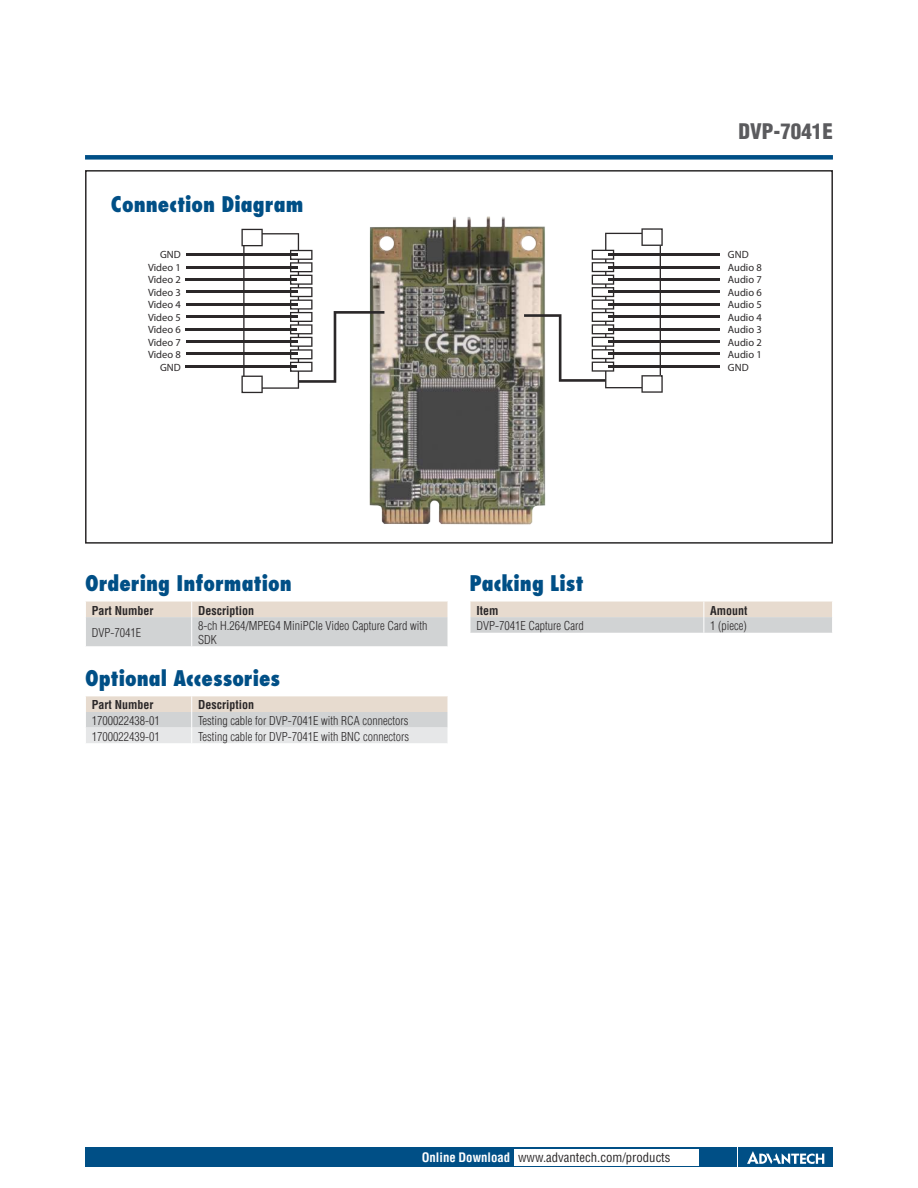
<style>
.page{position:relative;width:918px;height:1188px;background:#fff}
.page>*{position:absolute;margin:0;border:0;box-sizing:border-box;transform-origin:0 0}
.t1{font:800 condensed 21px "Futura";color:#004f86}
.t2{font:900 condensed 21px "Helvetica";color:#5b5b5e}
.t3{font:condensed 12.75px "Helvetica";color:#2b2829}
.t4{font:300 condensed 12px/13.5px "Helvetica";color:#2b2829}
.t5{font:700 condensed 12px "Helvetica";color:#2b2829}
.t6{font:10.5px/12.5px "Myriad Pro";color:#2b2829;text-align:right}
.s1{font-weight:700;color:#fff}
</style>
<div class="page">
<div style="left:85px;top:155px;width:748px;height:5px;background:#004f86"></div>
<div style="left:85px;top:1147px;width:651px;height:20px;background:#004f86"></div>
<div style="left:738px;top:1147px;width:95px;height:20px;background:#004f86"></div>
<svg style="left:747px;top:1151px;width:77px;height:13px"></svg>
<div style="left:514px;top:1149px;width:184px;height:16px;background:#fff"></div>
<div style="left:85px;top:170px;width:748px;height:374px;background:#fff;border:2px solid #2b2829"></div>
<svg style="left:86px;top:602px;width:362px;height:44px;background:#d8d6d2"></svg>
<svg style="left:86px;top:696px;width:362px;height:47px;background:#dfdcd9"></svg>
<svg style="left:470px;top:602px;width:362px;height:31px;background:#dcd7d2"></svg>
<img style="left:369px;top:216px;width:177px;height:309px">
<svg style="left:241px;top:229px;width:143px;height:164px"></svg>
<svg style="left:524px;top:228px;width:139px;height:165px"></svg>
<hr style="left:186px;top:254px;width:111px;height:2px;background:#2b2829">
<hr style="left:609px;top:254px;width:111px;height:2px;background:#2b2829">
<hr style="left:186px;top:315px;width:111px;height:3px;background:#2b2829">
<hr style="left:609px;top:315px;width:111px;height:3px;background:#2b2829">
<hr style="left:186px;top:303px;width:111px;height:3px;background:#2b2829">
<hr style="left:609px;top:303px;width:111px;height:3px;background:#2b2829">
<hr style="left:186px;top:291px;width:111px;height:2px;background:#2b2829">
<hr style="left:609px;top:291px;width:111px;height:2px;background:#2b2829">
<hr style="left:186px;top:278px;width:111px;height:3px;background:#2b2829">
<hr style="left:608px;top:278px;width:112px;height:3px;background:#2b2829">
<hr style="left:186px;top:266px;width:111px;height:3px;background:#2b2829">
<hr style="left:609px;top:266px;width:111px;height:3px;background:#2b2829">
<hr style="left:186px;top:365px;width:111px;height:3px;background:#2b2829">
<hr style="left:608px;top:365px;width:112px;height:3px;background:#2b2829">
<hr style="left:186px;top:353px;width:111px;height:2px;background:#2b2829">
<hr style="left:609px;top:353px;width:111px;height:2px;background:#2b2829">
<hr style="left:186px;top:340px;width:111px;height:3px;background:#2b2829">
<hr style="left:609px;top:340px;width:111px;height:3px;background:#2b2829">
<hr style="left:186px;top:328px;width:111px;height:3px;background:#2b2829">
<hr style="left:608px;top:328px;width:112px;height:3px;background:#2b2829">
<h1 class="t1" style="left:111px;top:196px;width:194px">Connection Diagram</h1>
<h1 class="t2" style="left:738px;top:123px;width:96px">DVP-7041E</h1>
<p class="t6" style="left:148px;top:249px;width:34px">GND<br>Video 1<br>Video 2<br>Video 3<br>Video 4<br>Video 5<br>Video 6<br>Video 7<br>Video 8<br>GND</p>
<p class="t6" style="left:728px;top:249px;width:35px;text-align:left">GND<br>Audio 8<br>Audio 7<br>Audio 6<br>Audio 5<br>Audio 4<br>Audio 3<br>Audio 2<br>Audio 1<br>GND</p>
<h1 class="t1" style="left:85px;top:574px;width:208px">Ordering Information</h1>
<p class="t5" style="left:92px;top:606px;width:63px">Part Number</p>
<p class="t5" style="left:198px;top:606px;width:57px">Description</p>
<p class="t4" style="left:92px;top:627px;width:51px">DVP-7041E</p>
<p class="t4" style="left:198px;top:620px;width:231px">8-ch H.264/MPEG4 MiniPCIe Video Capture Card with<br>SDK</p>
<h1 class="t1" style="left:85px;top:669px;width:197px">Optional Accessories</h1>
<p class="t5" style="left:92px;top:700px;width:63px">Part Number</p>
<p class="t5" style="left:198px;top:700px;width:57px">Description</p>
<p class="t4" style="left:92px;top:715px;width:69px">1700022438-01</p>
<p class="t4" style="left:198px;top:715px;width:212px">Testing cable for DVP-7041E with RCA connectors</p>
<p class="t4" style="left:92px;top:730px;width:69px">1700022439-01</p>
<p class="t4" style="left:198px;top:730px;width:213px">Testing cable for DVP-7041E with BNC connectors</p>
<h1 class="t1" style="left:470px;top:574px;width:116px">Packing List</h1>
<p class="t5" style="left:476px;top:606px;width:24px">Item</p>
<p class="t5" style="left:710px;top:606px;width:39px">Amount</p>
<p class="t4" style="left:476px;top:620px;width:109px">DVP-7041E Capture Card</p>
<p class="t4" style="left:710px;top:620px;width:38px">1 (piece)</p>
<p class="t3" style="left:422px;top:1153px;width:250px"><span class="s1">Online Download</span> www.advantech.com/products</p>
</div>
